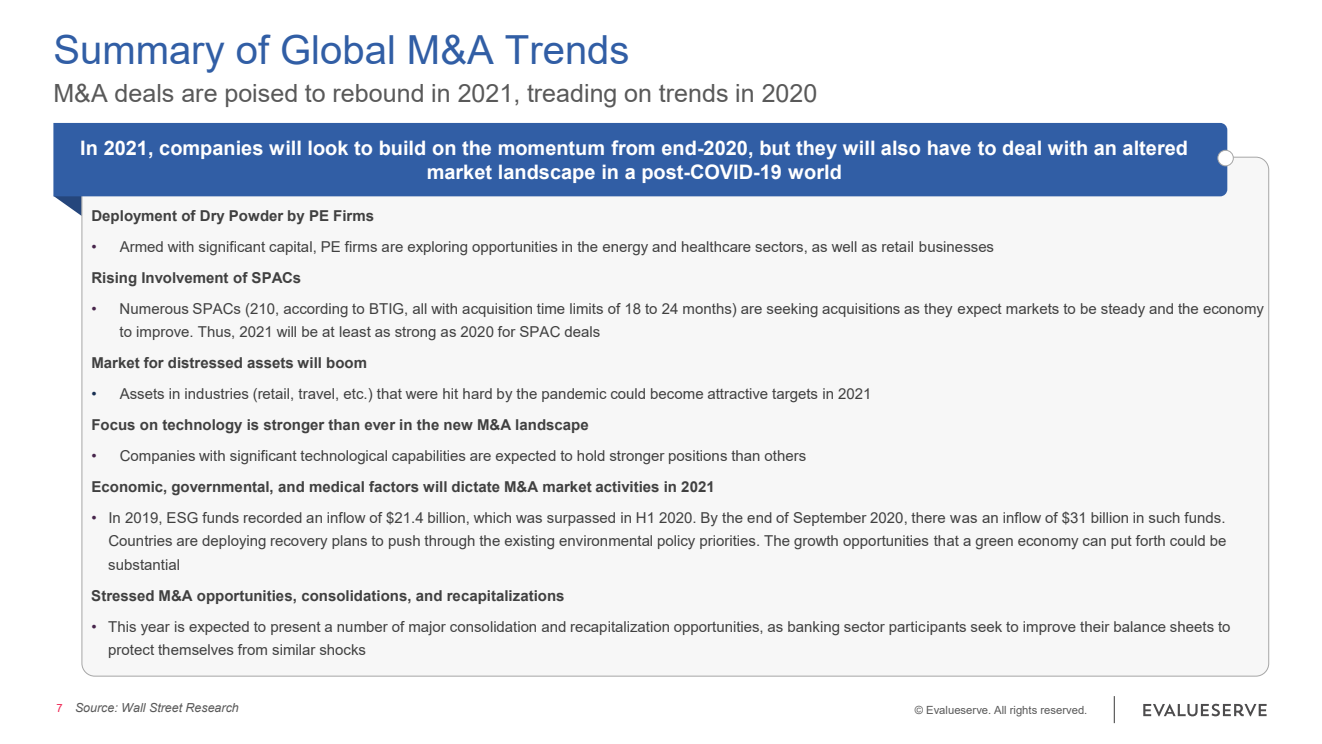
<style>
.page{position:relative;width:1322px;height:744px;background:#fff}
.page>*{position:absolute;margin:0;border:0;box-sizing:border-box;transform-origin:0 0}
.t1{font:40px "Arial";color:#315ea5}
.t2{font:25px "Arial";color:#595959}
.t3{font:700 20px/24px "Arial";color:#fff;text-align:center}
.t4{font:15px/23.4px "Arial";color:#404040}
.t5{font:700 15px "Arial";color:#404040}
.t6{font:italic 12.5px "Arial";color:#595959}
.t7{font:11.25px "Arial";color:#595959}
.t8{font:11.25px "Arial";color:#ee2653}
.s1{color:#47254b}
.s2{font-weight:700}
.s3{color:#182f52}
</style>
<div class="page">
<hr style="left:1113px;top:696px;width:2px;height:27px;background:#595959">
<svg style="left:53px;top:196px;width:28px;height:20px"></svg>
<div style="left:82px;top:157px;width:1186px;height:519px;background:#f7f7f7;border-radius:13px"></div>
<div style="left:53px;top:123px;width:1174px;height:73px;background:#315ea5"></div>
<div style="left:1218px;top:150px;width:15px;height:16px;background:#fff;border-radius:50%"></div>
<div style="left:1217px;top:150px;width:16px;height:16px;border:1px solid #a6a6a6;border-radius:50%"></div>
<svg style="left:1143px;top:703px;width:123px;height:13px"></svg>
<h1 class="t1" style="left:53px;top:23px;width:577px">Summary of Global M&amp;A Trends</h1>
<h2 class="t2" style="left:53px;top:75px;width:765px">M&amp;A deals are poised to rebound in 2021, treading on trends in 2020</h2>
<h3 class="t3" style="left:80px;top:136px;width:1109px">In 2021, companies will look to build on the momentum from end-2020, but they will also have to deal with an altered market landscape in a post-COVID-19 world</h3>
<p class="t5" style="left:91px;top:205px;width:284px">Deployment of Dry Powder by PE Firms</p>
<p class="t4" style="left:91px;top:231px;width:904px;line-height:30.9px"><span class="s1">•</span> Armed with significant capital, PE firms are exploring opportunities in the energy and healthcare sectors, as well as retail businesses<br><span class="s2">Rising Involvement of SPACs</span></p>
<p class="t4" style="left:120px;top:297px;width:1146px;text-indent:-28px"><span class="s1">•</span> Numerous SPACs (210, according to BTIG, all with acquisition time limits of 18 to 24 months) are seeking acquisitions as they expect markets to be steady and the economy to improve. Thus, 2021 will be at least as strong as 2020 for SPAC deals</p>
<p class="t5" style="left:91px;top:352px;width:277px">Market for distressed assets will boom</p>
<p class="t4" style="left:91px;top:378px;width:781px;line-height:30.9px"><span class="s3">•</span> Assets in industries (retail, travel, etc.) that were hit hard by the pandemic could become attractive targets in 2021<br><span class="s2">Focus on technology is stronger than ever in the new M&amp;A landscape</span></p>
<p class="t4" style="left:91px;top:440px;width:716px;line-height:30.9px"><span class="s1">•</span> Companies with significant technological capabilities are expected to hold stronger positions than others<br><span class="s2">Economic, governmental, and medical factors will dictate M&amp;A market activities in 2021</span></p>
<p class="t4" style="left:108px;top:506px;width:1119px;text-align:justify;text-indent:-17px"><span class="s1">•</span> In 2019, ESG funds recorded an inflow of $21.4 billion, which was surpassed in H1 2020. By the end of September 2020, there was an inflow of $31 billion in such funds.<br>Countries are deploying recovery plans to push through the existing environmental policy priorities. The growth opportunities that a green economy can put forth could be substantial</p>
<p class="t5" style="left:91px;top:584px;width:475px">Stressed M&amp;A opportunities, consolidations, and recapitalizations</p>
<p class="t4" style="left:108px;top:614px;width:1124px;text-indent:-17px"><span class="s1">•</span> This year is expected to present a number of major consolidation and recapitalization opportunities, as banking sector participants seek to improve their balance sheets to protect themselves from similar shocks</p>
<p class="t6" style="left:75px;top:699px;width:165px">Source: Wall Street Research</p>
<p class="t8" style="left:56px;top:699px;width:8px">7</p>
<p class="t7" style="left:915px;top:702px;width:174px">© Evalueserve. All rights reserved.</p>
</div>
